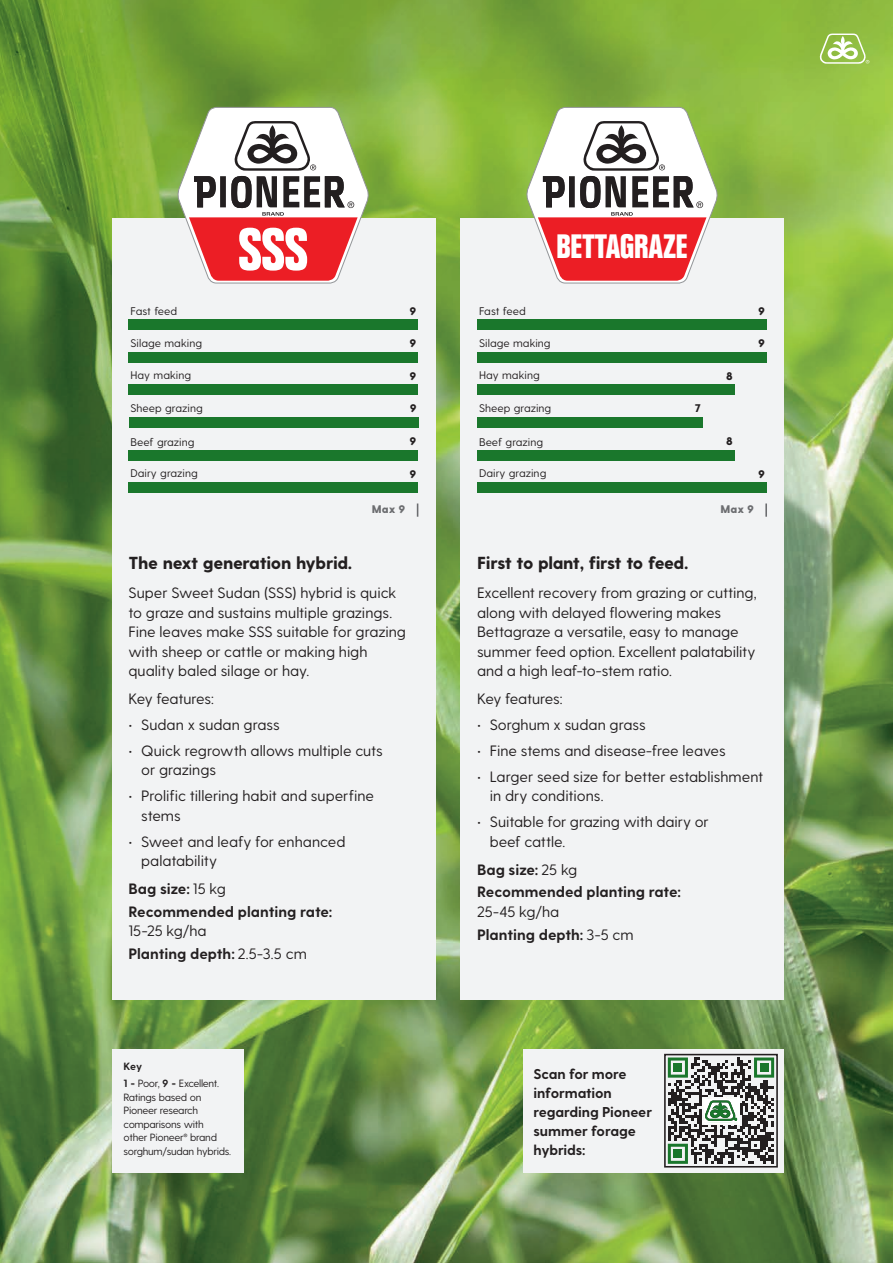
<style>
.page{position:relative;width:893px;height:1263px;background:#fff}
.page>*{position:absolute;margin:0;border:0;box-sizing:border-box;transform-origin:0 0}
.t1{font:700 condensed 57.9px "Folio";color:#fff}
.t2{font:700 condensed 33.15px "Folio";letter-spacing:-.015em;color:#fff}
.t3{font:800 17.4px "Greycliff CF";letter-spacing:-.02em;color:#231f20}
.t4{font:15px/19.5px "Greycliff CF";letter-spacing:-.005em;color:#231f20}
.t5{font:700 15px/22.6px "Greycliff CF";color:#231f20}
.t6{font:700 14.25px/19px "Greycliff CF";letter-spacing:-.01em;color:#231f20}
.t7{font:11.1px "Greycliff CF";color:#231f20}
.t8{font:800 11.1px "Greycliff CF";color:#231f20}
.t9{font:800 11.1px "Greycliff CF";color:#6c6d70}
.t10{font:10.5px/13.5px "Greycliff CF";letter-spacing:-.03em;color:#231f20}
.s1{font-weight:400}
.s2{font-weight:700}
</style>
<div class="page">
<img style="left:0;top:0;width:893px;height:1263px">
<div style="left:523px;top:1049px;width:260px;height:123px;background:#f2f3f4"></div>
<svg style="left:668px;top:1057px;width:106px;height:107px"></svg>
<div style="left:664px;top:1054px;width:114px;height:113px;border:2px solid #231f20"></div>
<div style="left:460px;top:219px;width:323px;height:781px;background:#f2f3f4"></div>
<div style="left:112px;top:219px;width:323px;height:781px;background:#f2f3f4"></div>
<svg style="left:765px;top:503px;width:2px;height:14px"></svg>
<svg style="left:417px;top:503px;width:1px;height:14px"></svg>
<div style="left:477px;top:320px;width:290px;height:10px;background:#1a772c"></div>
<div style="left:128px;top:320px;width:290px;height:10px;background:#1a772c"></div>
<div style="left:477px;top:352px;width:290px;height:10px;background:#1a772c"></div>
<div style="left:128px;top:352px;width:290px;height:10px;background:#1a772c"></div>
<div style="left:477px;top:385px;width:258px;height:10px;background:#1a772c"></div>
<div style="left:128px;top:385px;width:290px;height:10px;background:#1a772c"></div>
<div style="left:477px;top:483px;width:290px;height:10px;background:#1a772c"></div>
<div style="left:128px;top:483px;width:290px;height:10px;background:#1a772c"></div>
<div style="left:477px;top:450px;width:258px;height:10px;background:#1a772c"></div>
<div style="left:128px;top:450px;width:290px;height:10px;background:#1a772c"></div>
<div style="left:477px;top:417px;width:226px;height:10px;background:#1a772c"></div>
<div style="left:129px;top:417px;width:290px;height:10px;background:#1a772c"></div>
<div style="left:112px;top:1049px;width:132px;height:123px;background:#f2f3f4"></div>
<svg style="left:526px;top:106px;width:192px;height:178px"></svg>
<svg style="left:177px;top:106px;width:192px;height:178px"></svg>
<svg style="left:819px;top:33px;width:50px;height:31px"></svg>
<h1 class="t1" style="left:238px;top:217px;width:71px">SSS</h1>
<h2 class="t2" style="left:556px;top:228px;width:133px">BETTAGRAZE</h2>
<p class="t7" style="left:131px;top:304px;width:48px">Fast feed</p>
<p class="t7" style="left:479px;top:304px;width:48px">Fast feed</p>
<p class="t8" style="left:410px;top:304px;width:8px">9</p>
<p class="t8" style="left:758px;top:304px;width:8px">9</p>
<p class="t8" style="left:410px;top:336px;width:8px">9</p>
<p class="t8" style="left:758px;top:336px;width:8px">9</p>
<p class="t8" style="left:410px;top:369px;width:8px">9</p>
<p class="t8" style="left:726px;top:369px;width:8px">8</p>
<p class="t8" style="left:410px;top:402px;width:8px">9</p>
<p class="t8" style="left:695px;top:402px;width:8px">7</p>
<p class="t8" style="left:410px;top:434px;width:8px">9</p>
<p class="t8" style="left:726px;top:434px;width:8px">8</p>
<p class="t8" style="left:410px;top:467px;width:8px">9</p>
<p class="t8" style="left:758px;top:467px;width:8px">9</p>
<p class="t7" style="left:131px;top:337px;width:73px">Silage making</p>
<p class="t7" style="left:479px;top:337px;width:73px">Silage making</p>
<p class="t7" style="left:131px;top:369px;width:62px">Hay making</p>
<p class="t7" style="left:479px;top:369px;width:62px">Hay making</p>
<p class="t7" style="left:131px;top:402px;width:74px">Sheep grazing</p>
<p class="t7" style="left:479px;top:402px;width:74px">Sheep grazing</p>
<p class="t7" style="left:131px;top:435px;width:65px">Beef grazing</p>
<p class="t7" style="left:479px;top:435px;width:65px">Beef grazing</p>
<p class="t7" style="left:131px;top:467px;width:69px">Dairy grazing</p>
<p class="t7" style="left:479px;top:467px;width:69px">Dairy grazing</p>
<p class="t9" style="left:372px;top:502px;width:35px">Max 9</p>
<p class="t9" style="left:721px;top:502px;width:35px">Max 9</p>
<p class="t3" style="left:128px;top:552px;width:225px">The next generation hybrid.</p>
<p class="t3" style="left:477px;top:552px;width:213px">First to plant, first to feed.</p>
<p class="t4" style="left:477px;top:583px;width:281px">Excellent recovery from grazing or cutting, along with delayed flowering makes Bettagraze a versatile, easy to manage summer feed option. Excellent palatability and a high leaf-to-stem ratio.</p>
<p class="t4" style="left:477px;top:689px;width:87px">Key features:</p>
<p class="t4" style="left:477px;top:715px;width:170px">• Sorghum x sudan grass</p>
<p class="t4" style="left:477px;top:741px;width:250px">• Fine stems and disease-free leaves</p>
<p class="t4" style="left:490px;top:767px;width:275px;text-indent:-13px">• Larger seed size for better establishment in dry conditions.</p>
<p class="t4" style="left:490px;top:812px;width:220px;text-indent:-13px">• Suitable for grazing with dairy or beef cattle.</p>
<p class="t5" style="left:477px;top:859px;width:206px">Bag size: <span class="s1">25 kg<br></span>Recommended planting rate:</p>
<p class="t4" style="left:477px;top:900px;width:158px;line-height:22.6px">25-45 kg/ha<br><span class="s2">Planting depth:</span> 3-5 cm</p>
<p class="t4" style="left:128px;top:583px;width:279px">Super Sweet Sudan (SSS) hybrid is quick to graze and sustains multiple grazings.<br>Fine leaves make SSS suitable for grazing with sheep or cattle or making high quality baled silage or hay.</p>
<p class="t4" style="left:128px;top:689px;width:87px">Key features:</p>
<p class="t4" style="left:128px;top:715px;width:153px">• Sudan x sudan grass</p>
<p class="t4" style="left:141px;top:741px;width:243px;text-indent:-13px">• Quick regrowth allows multiple cuts or grazings</p>
<p class="t4" style="left:141px;top:786px;width:234px;text-indent:-13px">• Prolific tillering habit and superfine stems</p>
<p class="t4" style="left:141px;top:832px;width:206px;text-indent:-13px">• Sweet and leafy for enhanced palatability</p>
<p class="t5" style="left:128px;top:878px;width:206px">Bag size: <span class="s1">15 kg<br></span>Recommended planting rate:</p>
<p class="t4" style="left:128px;top:920px;width:180px;line-height:22.6px">15-25 kg/ha<br><span class="s2">Planting depth:</span> 2.5-3.5 cm</p>
<p class="t10" style="left:124px;top:1057px;width:97px;line-height:17.7px"><span class="s2">Key<br>1</span> = Poor, <span class="s2">9</span> = Excellent.</p>
<p class="t10" style="left:124px;top:1091px;width:109px">Ratings based on<br>Pioneer research comparisons with<br>other Pioneer<sup>®</sup> brand sorghum/sudan hybrids.</p>
<p class="t6" style="left:533px;top:1065px;width:120px">Scan for more information regarding Pioneer summer forage hybrids:</p>
</div>
